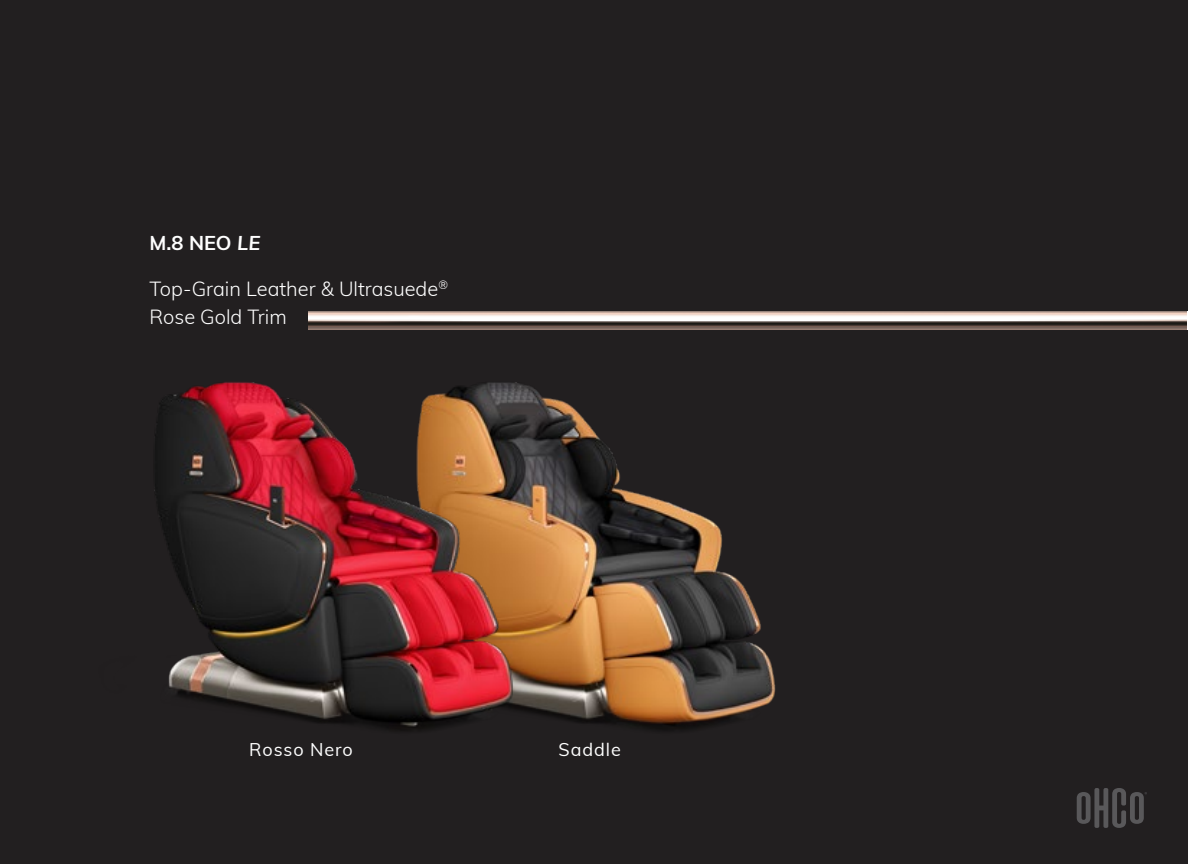
<style>
.page{position:relative;width:1188px;height:864px;background:#221f20}
.page>*{position:absolute;margin:0;border:0;box-sizing:border-box;transform-origin:0 0}
.t1{font:300 20px/28px "Muli";color:#fff}
.t2{font:700 20px "Muli";color:#fff}
.t3{font:18px "Muli";letter-spacing:.05em;color:#fff}
.s1{font-style:italic}
</style>
<div class="page">
<img style="left:834px;top:311px;width:352px;height:18px">
<img style="left:571px;top:311px;width:263px;height:420px">
<img style="left:154px;top:311px;width:417px;height:420px">
<svg style="left:1077px;top:788px;width:70px;height:40px"></svg>
<p class="t2" style="left:150px;top:228px;width:112px">M.8 NEO <span class="s1">LE</span></p>
<p class="t1" style="left:149px;top:274px;width:300px">Top-Grain Leather &amp; Ultrasuede<sup>®<br></sup>Rose Gold Trim</p>
<p class="t3" style="left:249px;top:736px;width:105px">Rosso Nero</p>
<p class="t3" style="left:559px;top:736px;width:64px">Saddle</p>
</div>
